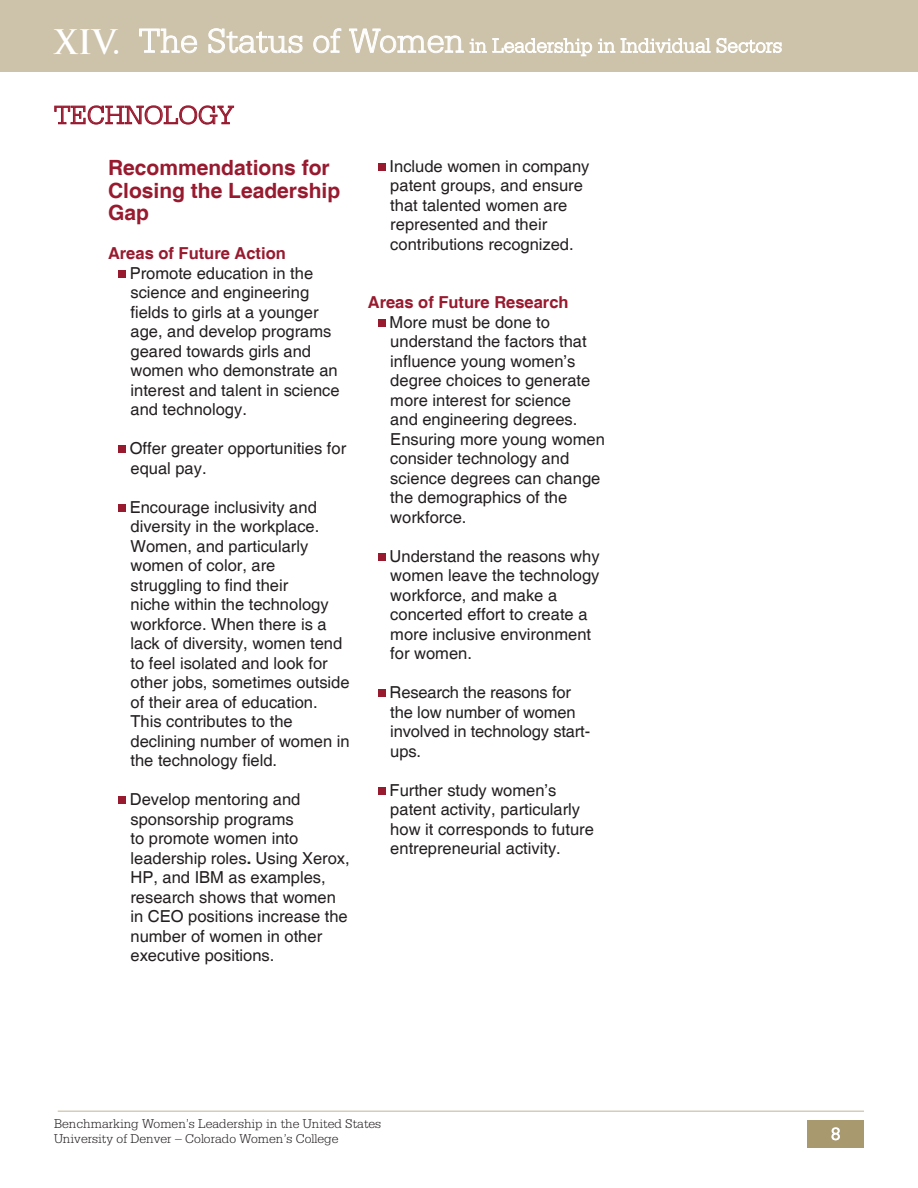
<style>
.page{position:relative;width:918px;height:1188px;background:#fff}
.page>*{position:absolute;margin:0;border:0;box-sizing:border-box;transform-origin:0 0}
.t1{font:300 27px "Serifa";color:#981a2f}
.t2{font:700 21px/22.5px "Helvetica";color:#981a2f}
.t3{font:16.5px/19.5px "Helvetica";color:#231f20}
.t4{font:700 16.5px "Helvetica";color:#981a2f}
.t5{font:300 13.5px/15px "Serifa";color:#231f20}
.s1{font-weight:700}
</style>
<div class="page">
<div style="left:0;top:0;width:918px;height:72px;background:#cdc2aa"></div>
<hr style="left:58px;top:1110px;width:806px;height:2px;background:#d6cdb7">
<div style="left:807px;top:1120px;width:57px;height:28px;background:#a8996e"></div>
<svg style="left:831px;top:1127px;width:9px;height:14px"></svg>
<div style="left:118px;top:270px;width:8px;height:7px;background:#981a2f"></div>
<div style="left:118px;top:446px;width:8px;height:7px;background:#981a2f"></div>
<div style="left:118px;top:504px;width:8px;height:7px;background:#981a2f"></div>
<div style="left:118px;top:797px;width:8px;height:7px;background:#981a2f"></div>
<div style="left:378px;top:163px;width:7px;height:7px;background:#981a2f"></div>
<div style="left:378px;top:319px;width:7px;height:7px;background:#981a2f"></div>
<div style="left:378px;top:553px;width:7px;height:7px;background:#981a2f"></div>
<div style="left:378px;top:690px;width:7px;height:7px;background:#981a2f"></div>
<div style="left:378px;top:787px;width:7px;height:7px;background:#981a2f"></div>
<svg style="left:54px;top:105px;width:180px;height:20px"></svg>
<svg style="left:139px;top:28px;width:58px;height:25px"></svg>
<svg style="left:208px;top:28px;width:95px;height:25px"></svg>
<svg style="left:313px;top:28px;width:29px;height:25px"></svg>
<svg style="left:349px;top:28px;width:243px;height:28px"></svg>
<svg style="left:598px;top:38px;width:184px;height:15px"></svg>
<h1 class="t1" style="left:54px;top:100px;width:18px">tec</h1>
<h1 class="t1" style="left:105px;top:100px;width:130px">hnology</h1>
<p class="t2" style="left:108px;top:157px;width:234px">Recommendations for<br>Closing the Leadership<br>Gap</p>
<p class="t4" style="left:108px;top:243px;width:179px">Areas of Future Action</p>
<p class="t3" style="left:130px;top:264px;width:211px">Promote education in the science and engineering fields to girls at a younger age, and develop programs geared towards girls and women who demonstrate an interest and talent in science and technology.</p>
<p class="t3" style="left:130px;top:439px;width:218px">Offer greater opportunities for equal pay.</p>
<p class="t3" style="left:130px;top:498px;width:221px">Encourage inclusivity and diversity in the workplace.<br>Women, and particularly women of color, are struggling to find their<br>niche within the technology workforce. When there is a lack of diversity, women tend to feel isolated and look for other jobs, sometimes outside of their area of education.<br>This contributes to the declining number of women in the technology field.</p>
<p class="t3" style="left:130px;top:790px;width:222px">Develop mentoring and sponsorship programs<br>to promote women into leadership roles<span class="s1">.</span> Using Xerox,<br>HP, and IBM as examples, research shows that women in CEO positions increase the number of women in other executive positions.</p>
<p class="t3" style="left:390px;top:157px;width:201px">Include women in company patent groups, and ensure that talented women are represented and their contributions recognized.</p>
<p class="t4" style="left:368px;top:292px;width:202px">Areas of Future Research</p>
<p class="t3" style="left:390px;top:313px;width:217px">More must be done to understand the factors that influence young women’s degree choices to generate more interest for science<br>and engineering degrees.<br>Ensuring more young women consider technology and science degrees can change the demographics of the workforce.</p>
<p class="t3" style="left:390px;top:547px;width:212px">Understand the reasons why women leave the technology workforce, and make a concerted effort to create a more inclusive environment for women.</p>
<p class="t3" style="left:390px;top:683px;width:202px">Research the reasons for the low number of women involved in technology start&shy;ups.</p>
<p class="t3" style="left:390px;top:781px;width:206px">Further study women’s patent activity, particularly how it corresponds to future entrepreneurial activity.</p>
<p class="t5" style="left:54px;top:1116px;width:329px">Benchmarking Women’s Leadership in the United States<br>University of Denver – Colorado Women’s College</p>
</div>
